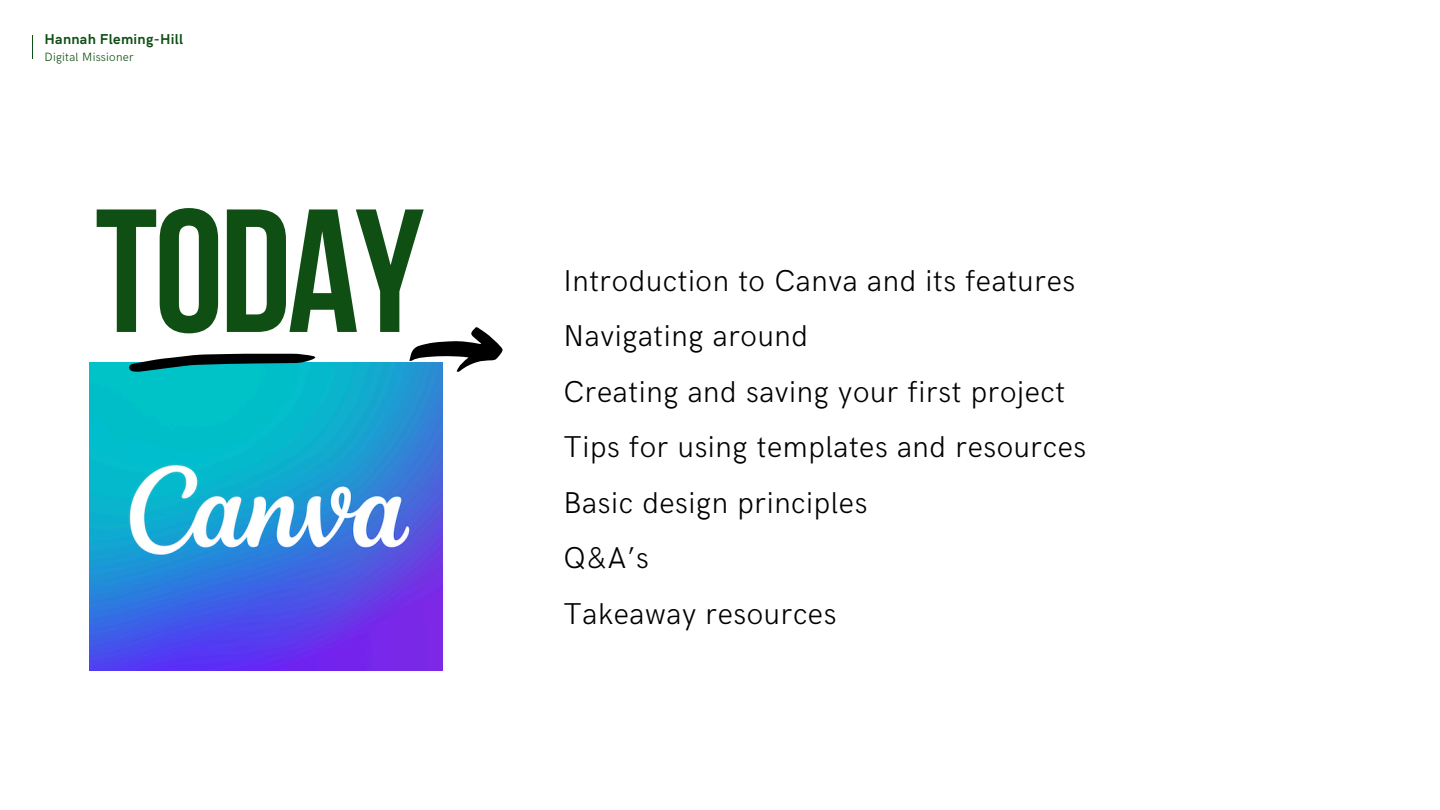
<style>
.page{position:relative;width:1440px;height:810px;background:#fff}
.page>*{position:absolute;margin:0;border:0;box-sizing:border-box;transform-origin:0 0}
.t1{font:175px "Bebas Neue Cyrillic";letter-spacing:-.02em;color:#0f4f14}
.t2{font:300 30.2px/55.5px "HK Grotesk";letter-spacing:.02em;color:#000}
.t3{font:700 14.4px "HK Grotesk";letter-spacing:.02em;color:#0f4f14}
.t4{font:300 12px "HK Grotesk";letter-spacing:.02em;color:#0f4f14}
</style>
<div class="page">
<img style="left:90px;top:363px;width:352px;height:307px">
<svg style="left:129px;top:354px;width:186px;height:18px;background:#1c6568"></svg>
<svg style="left:409px;top:327px;width:93px;height:45px"></svg>
<p class="t3" style="left:45px;top:31px;width:140px">Hannah Fleming-Hill</p>
<h2 class="t4" style="left:45px;top:50px;width:91px">Digital Missioner</h2>
<h3 class="t1" style="left:95px;top:201px;width:331px">TODAY</h3>
<h1 class="t2" style="left:563px;top:254px;width:524px">Introduction to Canva and its features<br>Navigating around<br>Creating and saving your first project<br>Tips for using templates and resources<br>Basic design principles<br>Q&amp;A’s</h1>
<p class="t2" style="left:563px;top:587px;width:274px">Takeaway resources</p>
</div>
